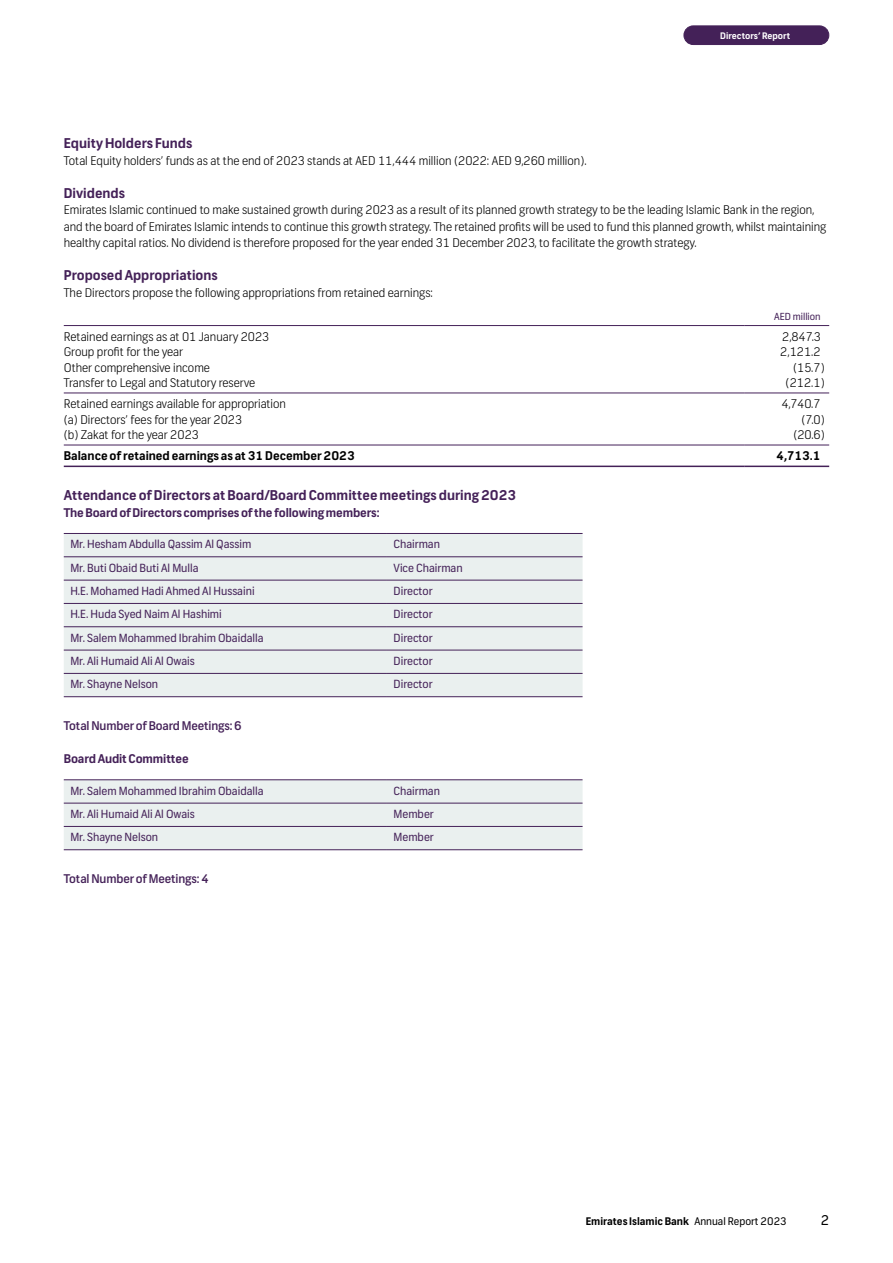
<style>
.page{position:relative;width:893px;height:1263px;background:#fff}
.page>*{position:absolute;margin:0;border:0;box-sizing:border-box;transform-origin:0 0}
.t1{font:700 13.5px "Frank";color:#442158}
.t2{font:13.5px "Frank";color:#000}
.t3{font:300 12px/16.5px "Frank";color:#000}
.t4{font:700 12px "Frank";letter-spacing:-.01em;color:#442158}
.t5{font:500 12px "Frank";letter-spacing:-.01em;color:#442158}
.t6{font:700 12px "Frank";color:#000}
.t7{font:11.25px "Frank";color:#442158}
.t8{font:700 10.5px "Frank";color:#000}
.t9{font:9.75px "Frank";color:#442158}
.t10{font:700 9px "Frank";color:#fff}
.s1{font-weight:400}
</style>
<div class="page">
<div style="left:684px;top:26px;width:145px;height:19px;background:#442158;border-radius:9px"></div>
<div style="left:684px;top:26px;width:145px;height:19px;border:1px solid #442158;border-radius:9px"></div>
<hr style="left:64px;top:325px;width:680px;height:1px;background:#442158">
<hr style="left:744px;top:325px;width:85px;height:1px;background:#442158">
<hr style="left:64px;top:393px;width:680px;height:1px;background:#442158">
<hr style="left:744px;top:393px;width:85px;height:1px;background:#442158">
<hr style="left:64px;top:445px;width:680px;height:1px;background:#442158">
<hr style="left:744px;top:445px;width:85px;height:1px;background:#442158">
<hr style="left:64px;top:466px;width:680px;height:1px;background:#442158">
<hr style="left:744px;top:466px;width:85px;height:1px;background:#442158">
<div style="left:64px;top:534px;width:519px;height:162px;background:#eaf0ef"></div>
<hr style="left:64px;top:580px;width:323px;height:1px;background:#442158">
<hr style="left:387px;top:580px;width:196px;height:1px;background:#442158">
<hr style="left:64px;top:603px;width:323px;height:1px;background:#442158">
<hr style="left:387px;top:603px;width:196px;height:1px;background:#442158">
<hr style="left:64px;top:626px;width:323px;height:1px;background:#442158">
<hr style="left:387px;top:626px;width:196px;height:1px;background:#442158">
<hr style="left:64px;top:650px;width:323px;height:1px;background:#442158">
<hr style="left:387px;top:650px;width:196px;height:1px;background:#442158">
<hr style="left:64px;top:673px;width:323px;height:1px;background:#442158">
<hr style="left:387px;top:673px;width:196px;height:1px;background:#442158">
<hr style="left:64px;top:696px;width:323px;height:1px;background:#442158">
<hr style="left:387px;top:696px;width:196px;height:1px;background:#442158">
<hr style="left:64px;top:533px;width:323px;height:1px;background:#442158">
<hr style="left:387px;top:533px;width:196px;height:1px;background:#442158">
<hr style="left:64px;top:556px;width:323px;height:1px;background:#442158">
<hr style="left:387px;top:556px;width:196px;height:1px;background:#442158">
<div style="left:64px;top:780px;width:519px;height:69px;background:#eaf0ef"></div>
<hr style="left:64px;top:826px;width:323px;height:1px;background:#442158">
<hr style="left:387px;top:826px;width:196px;height:1px;background:#442158">
<hr style="left:64px;top:849px;width:323px;height:1px;background:#442158">
<hr style="left:387px;top:849px;width:196px;height:1px;background:#442158">
<hr style="left:64px;top:779px;width:323px;height:1px;background:#442158">
<hr style="left:387px;top:779px;width:196px;height:1px;background:#442158">
<hr style="left:64px;top:803px;width:323px;height:1px;background:#442158">
<hr style="left:387px;top:803px;width:196px;height:1px;background:#442158">
<p class="t10" style="left:720px;top:30px;width:72px">Directors’ Report</p>
<p class="t1" style="left:64px;top:135px;width:130px">Equity Holders Funds</p>
<p class="t3" style="left:64px;top:152px;width:524px">Total Equity holders’ funds as at the end of 2023 stands at AED 11,444 million (2022: AED 9,260 million).</p>
<p class="t1" style="left:64px;top:184px;width:63px">Dividends</p>
<p class="t3" style="left:64px;top:202px;width:764px">Emirates Islamic continued to make sustained growth during 2023 as a result of its planned growth strategy to be the leading Islamic Bank in the region, and the board of Emirates Islamic intends to continue this growth strategy. The retained profits will be used to fund this planned growth, whilst maintaining healthy capital ratios. No dividend is therefore proposed for the year ended 31 December 2023, to facilitate the growth strategy.</p>
<p class="t1" style="left:64px;top:267px;width:156px">Proposed Appropriations</p>
<p class="t3" style="left:64px;top:284px;width:371px">The Directors propose the following appropriations from retained earnings:</p>
<p class="t9" style="left:774px;top:311px;width:48px">AED million</p>
<p class="t3" style="left:64px;top:329px;width:207px">Retained earnings as at 01 January 2023</p>
<p class="t3" style="left:782px;top:329px;width:40px">2,847.3</p>
<p class="t3" style="left:64px;top:344px;width:121px">Group profit for the year</p>
<p class="t3" style="left:780px;top:344px;width:42px">2,121.2</p>
<p class="t3" style="left:64px;top:359px;width:148px">Other comprehensive income</p>
<p class="t3" style="left:793px;top:359px;width:33px">(15.7)</p>
<p class="t3" style="left:64px;top:375px;width:193px">Transfer to Legal and Statutory reserve</p>
<p class="t3" style="left:786px;top:375px;width:41px">(212.1)</p>
<p class="t3" style="left:64px;top:396px;width:224px">Retained earnings available for appropriation</p>
<p class="t3" style="left:781px;top:396px;width:41px">4,740.7</p>
<p class="t3" style="left:64px;top:411px;width:180px">(a) Directors’ fees for the year 2023</p>
<p class="t3" style="left:801px;top:411px;width:25px">(7.0)</p>
<p class="t3" style="left:64px;top:427px;width:136px">(b) Zakat for the year 2023</p>
<p class="t3" style="left:793px;top:427px;width:33px">(20.6)</p>
<p class="t6" style="left:64px;top:449px;width:293px">Balance of retained earnings as at 31 December 2023</p>
<p class="t6" style="left:776px;top:449px;width:46px">4,713.1</p>
<p class="t1" style="left:64px;top:487px;width:454px">Attendance of Directors at Board/Board Committee meetings during 2023</p>
<p class="t4" style="left:64px;top:505px;width:317px">The Board of Directors comprises of the following members:</p>
<p class="t7" style="left:70px;top:537px;width:182px">Mr. Hesham Abdulla Qassim Al Qassim</p>
<p class="t7" style="left:394px;top:537px;width:48px">Chairman</p>
<p class="t7" style="left:70px;top:561px;width:130px">Mr. Buti Obaid Buti Al Mulla</p>
<p class="t7" style="left:394px;top:561px;width:71px">Vice Chairman</p>
<p class="t7" style="left:70px;top:584px;width:186px">H.E. Mohamed Hadi Ahmed Al Hussaini</p>
<p class="t7" style="left:394px;top:584px;width:41px">Director</p>
<p class="t7" style="left:70px;top:607px;width:153px">H.E. Huda Syed Naim Al Hashimi</p>
<p class="t7" style="left:394px;top:607px;width:41px">Director</p>
<p class="t7" style="left:70px;top:631px;width:195px">Mr. Salem Mohammed Ibrahim Obaidalla</p>
<p class="t7" style="left:394px;top:631px;width:41px">Director</p>
<p class="t7" style="left:70px;top:654px;width:126px">Mr. Ali Humaid Ali Al Owais</p>
<p class="t7" style="left:394px;top:654px;width:41px">Director</p>
<p class="t7" style="left:70px;top:677px;width:89px">Mr. Shayne Nelson</p>
<p class="t7" style="left:394px;top:677px;width:41px">Director</p>
<p class="t5" style="left:64px;top:718px;width:180px">Total Number of Board Meetings: 6</p>
<p class="t4" style="left:64px;top:751px;width:126px">Board Audit Committee</p>
<p class="t7" style="left:70px;top:784px;width:195px">Mr. Salem Mohammed Ibrahim Obaidalla</p>
<p class="t7" style="left:394px;top:784px;width:48px">Chairman</p>
<p class="t7" style="left:70px;top:807px;width:126px">Mr. Ali Humaid Ali Al Owais</p>
<p class="t7" style="left:394px;top:807px;width:42px">Member</p>
<p class="t7" style="left:70px;top:830px;width:89px">Mr. Shayne Nelson</p>
<p class="t7" style="left:394px;top:830px;width:42px">Member</p>
<p class="t5" style="left:64px;top:871px;width:147px">Total Number of Meetings: 4</p>
<p class="t8" style="left:586px;top:1214px;width:202px">Emirates Islamic Bank <span class="s1">Annual Report 2023</span></p>
<p class="t2" style="left:821px;top:1212px;width:10px">2</p>
</div>
